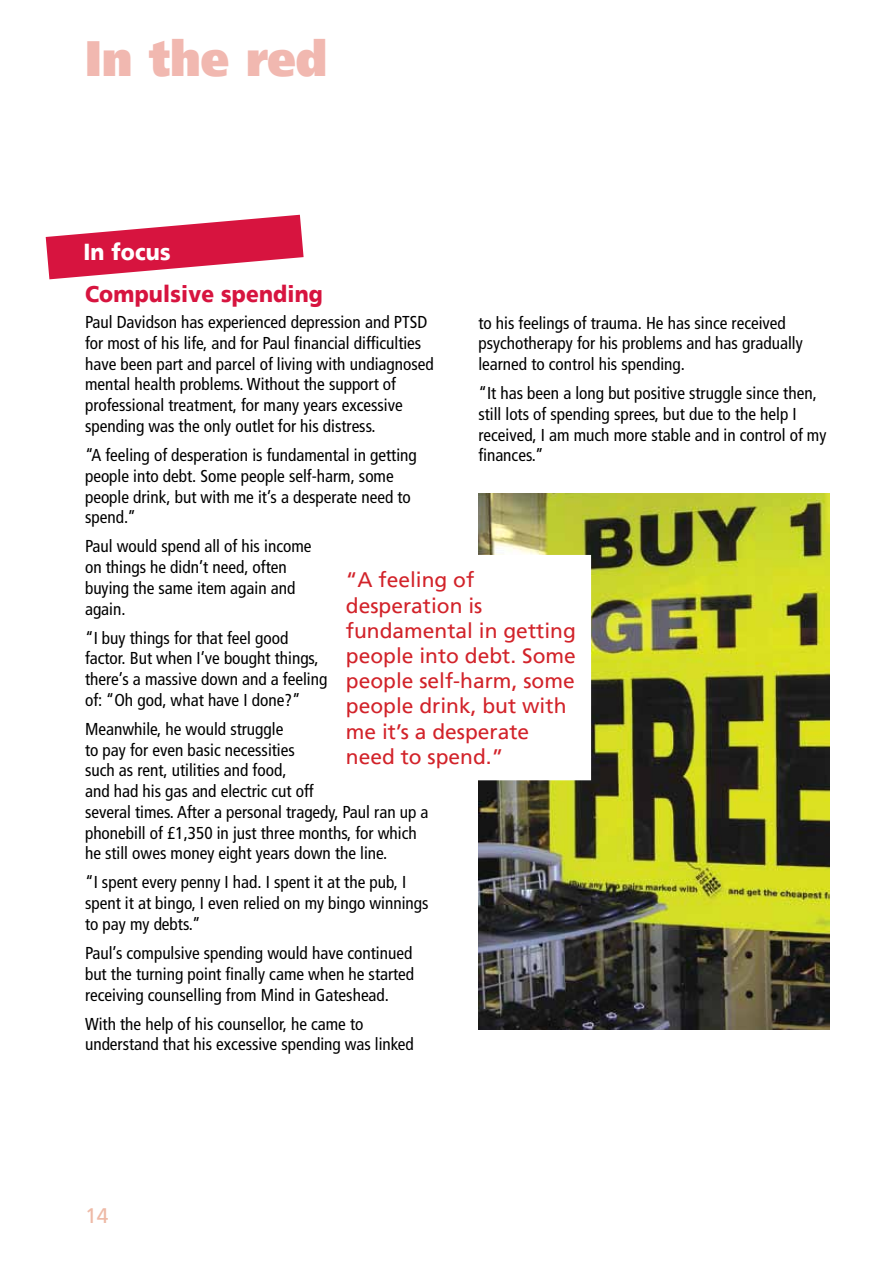
<style>
.page{position:relative;width:893px;height:1263px;background:#fff}
.page>*{position:absolute;margin:0;border:0;box-sizing:border-box;transform-origin:0 0}
.t1{font:900 49.5px "Frutiger LT";color:#f1b8b0;scale:.91 1}
.t2{font:900 23.1px "Frutiger LT";letter-spacing:.01em;color:#d7143f;scale:.91 1}
.t3{font:900 23.1px "Frutiger LT";letter-spacing:.01em;color:#fff;scale:.91 1}
.t4{font:21px/25.2px "Frutiger LT";color:#d2232a}
.t5{font:21px "Frutiger LT";color:#eebaa7}
.t6{font:condensed 17.25px/20.7px "Frutiger LT";color:#000}
</style>
<div class="page">
<img style="left:478px;top:493px;width:352px;height:536px">
<svg style="left:46px;top:215px;width:258px;height:64px"></svg>
<div style="left:337px;top:556px;width:253px;height:223px;background:#fff"></div>
<p class="t1" style="left:85px;top:29px;width:268px">In the red</p>
<p class="t3" style="left:83px;top:238px;width:97px">In focus</p>
<p class="t2" style="left:85px;top:280px;width:263px">Compulsive spending</p>
<p class="t6" style="left:85px;top:312px;width:350px">Paul Davidson has experienced depression and PTSD for most of his life, and for Paul financial difficulties have been part and parcel of living with undiagnosed mental health problems. Without the support of professional treatment, for many years excessive spending was the only outlet for his distress.</p>
<p class="t6" style="left:85px;top:445px;width:333px">“A feeling of desperation is fundamental in getting people into debt. Some people self-harm, some people drink, but with me it’s a desperate need to spend.”</p>
<p class="t6" style="left:85px;top:536px;width:228px">Paul would spend all of his income on things he didn’t need, often buying the same item again and again.</p>
<p class="t6" style="left:85px;top:627px;width:244px">“I buy things for that feel good factor. But when I’ve bought things, there’s a massive down and a feeling of: “Oh god, what have I done?”</p>
<p class="t6" style="left:85px;top:719px;width:345px">Meanwhile, he would struggle<br>to pay for even basic necessities<br>such as rent, utilities and food,<br>and had his gas and electric cut off<br>several times. After a personal tragedy, Paul ran up a phonebill of £1,350 in just three months, for which he still owes money eight years down the line.</p>
<p class="t6" style="left:85px;top:872px;width:345px">“I spent every penny I had. I spent it at the pub, I spent it at bingo, I even relied on my bingo winnings to pay my debts.”</p>
<p class="t6" style="left:85px;top:943px;width:331px;text-align:justify">Paul’s compulsive spending would have continued but the turning point finally came when he started receiving counselling from Mind in Gateshead.</p>
<p class="t6" style="left:85px;top:1013px;width:330px">With the help of his counsellor, he came to understand that his excessive spending was linked</p>
<p class="t6" style="left:478px;top:312px;width:326px">to his feelings of trauma. He has since received psychotherapy for his problems and has gradually learned to control his spending.</p>
<p class="t6" style="left:478px;top:383px;width:350px">“It has been a long but positive struggle since then, still lots of spending sprees, but due to the help I received, I am much more stable and in control of my finances.”</p>
<p class="t4" style="left:346px;top:567px;width:231px">“A feeling of desperation is fundamental in getting people into debt. Some people self-harm, some people drink, but with me it’s a desperate need to spend.”</p>
<p class="t5" style="left:85px;top:1204px;width:25px">14</p>
</div>
